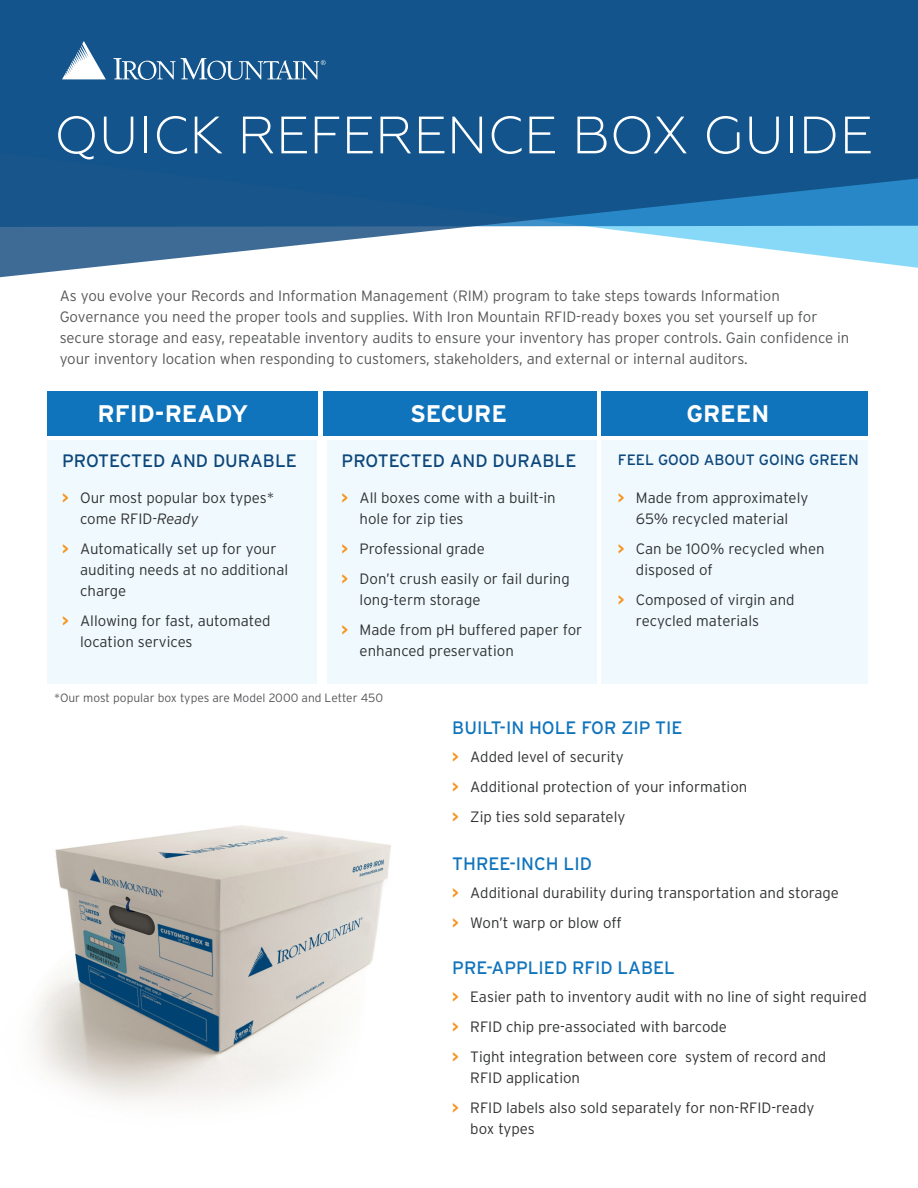
<style>
.page{position:relative;width:918px;height:1188px;background:#fff}
.page>*{position:absolute;margin:0;border:0;box-sizing:border-box;transform-origin:0 0}
.t1{font:300 52.5px "Geometria";color:#fff}
.Body_Subheader{font:700 24px "Interstate";color:#fff}
.Body_Subheader-2{font:18px "Interstate";color:#1074bc}
.Body_Subheader-3{font:18px "Interstate";color:#0d477c}
.t2{font:300 15px/21px "Interstate";color:#313233}
.Body_Copy{font:300 15px/21px "Interstate";color:#57585a}
.Body_Subheader-4{font:15px "Interstate";color:#0d477c}
.Body_Copy-2{font:300 12px "Interstate";color:#57585a}
.s1{font-weight:700;color:#f7931d}
.s2{font-style:italic}
</style>
<div class="page">
<svg style="left:0;top:0;width:918px;height:278px;background:#336e9e"></svg>
<svg style="left:114px;top:58px;width:61px;height:22px"></svg>
<svg style="left:181px;top:58px;width:145px;height:22px;background:#497ca6"></svg>
<svg style="left:62px;top:41px;width:44px;height:38px"></svg>
<div style="left:327px;top:440px;width:270px;height:244px;background:#f0fafe"></div>
<div style="left:323px;top:391px;width:274px;height:45px;background:#1074bc"></div>
<div style="left:602px;top:391px;width:266px;height:45px;background:#1074bc"></div>
<div style="left:602px;top:440px;width:266px;height:244px;background:#f0fafe"></div>
<div style="left:47px;top:391px;width:271px;height:45px;background:#1074bc"></div>
<div style="left:47px;top:440px;width:270px;height:244px;background:#f0fafe"></div>
<img style="left:33px;top:825px;width:358px;height:278px">
<p class="t1" style="left:54px;top:105px;width:820px">QUICK REFERENCE BOX GUIDE</p>
<p class="Body_Copy" style="left:60px;top:285px;width:791px">As you evolve your Records and Information Management (RIM) program to take steps towards Information Governance you need the proper tools and supplies. With Iron Mountain RFID-ready boxes you set yourself up for secure storage and easy, repeatable inventory audits to ensure your inventory has proper controls. Gain confidence in your inventory location when responding to customers, stakeholders, and external or internal auditors.</p>
<p class="Body_Subheader" style="left:98px;top:399px;width:152px">RFID-READY</p>
<p class="Body_Subheader-3" style="left:62px;top:449px;width:236px">PROTECTED AND DURABLE</p>
<p class="t2" style="left:80px;top:487px;width:196px;text-indent:-18px"><span class="s1">&gt;</span> Our most popular box types* come RFID-<span class="s2">Ready</span></p>
<p class="t2" style="left:80px;top:538px;width:210px;text-indent:-18px"><span class="s1">&gt;</span> Automatically set up for your auditing needs at no additional charge</p>
<p class="t2" style="left:80px;top:610px;width:192px;text-indent:-18px"><span class="s1">&gt;</span> Allowing for fast, automated location services</p>
<p class="Body_Subheader" style="left:410px;top:399px;width:98px">SECURE</p>
<p class="Body_Subheader-3" style="left:342px;top:449px;width:236px">PROTECTED AND DURABLE</p>
<p class="t2" style="left:360px;top:487px;width:198px;text-indent:-18px"><span class="s1">&gt;</span> All boxes come with a built-in hole for zip ties</p>
<p class="t2" style="left:342px;top:538px;width:145px"><span class="s1">&gt;</span> Professional grade</p>
<p class="t2" style="left:360px;top:568px;width:212px;text-indent:-18px"><span class="s1">&gt;</span> Don’t crush easily or fail during long-term storage</p>
<p class="t2" style="left:360px;top:619px;width:224px;text-indent:-18px"><span class="s1">&gt;</span> Made from pH buffered paper for enhanced preservation</p>
<p class="Body_Copy-2" style="left:54px;top:691px;width:331px">*Our most popular box types are Model 2000 and Letter 450</p>
<p class="Body_Subheader" style="left:686px;top:399px;width:85px">GREEN</p>
<p class="Body_Subheader-4" style="left:618px;top:451px;width:242px">FEEL GOOD ABOUT GOING GREEN</p>
<p class="t2" style="left:618px;top:487px;width:192px;text-align:center"><span class="s1">&gt;</span> Made from approximately<br>65% recycled material</p>
<p class="t2" style="left:636px;top:538px;width:190px;text-indent:-18px"><span class="s1">&gt;</span> Can be 100% recycled when disposed of</p>
<p class="t2" style="left:636px;top:589px;width:160px;text-indent:-18px"><span class="s1">&gt;</span> Composed of virgin and recycled materials</p>
<p class="Body_Subheader-2" style="left:452px;top:717px;width:232px">BUILT-IN HOLE FOR ZIP TIE</p>
<p class="t2" style="left:452px;top:746px;width:173px"><span class="s1">&gt;</span> Added level of security</p>
<p class="t2" style="left:452px;top:776px;width:297px"><span class="s1">&gt;</span> Additional protection of your information</p>
<p class="t2" style="left:452px;top:806px;width:175px"><span class="s1">&gt;</span> Zip ties sold separately</p>
<p class="Body_Subheader-2" style="left:452px;top:853px;width:141px">THREE-INCH LID</p>
<p class="t2" style="left:452px;top:882px;width:388px"><span class="s1">&gt;</span> Additional durability during transportation and storage</p>
<p class="t2" style="left:452px;top:912px;width:171px"><span class="s1">&gt;</span> Won’t warp or blow off</p>
<p class="Body_Subheader-2" style="left:452px;top:957px;width:224px">PRE-APPLIED RFID LABEL</p>
<p class="t2" style="left:452px;top:986px;width:416px"><span class="s1">&gt;</span> Easier path to inventory audit with no line of sight required</p>
<p class="t2" style="left:452px;top:1016px;width:276px"><span class="s1">&gt;</span> RFID chip pre-associated with barcode</p>
<p class="t2" style="left:470px;top:1046px;width:357px;text-indent:-18px"><span class="s1">&gt;</span> Tight integration between core system of record and<br>RFID application</p>
<p class="t2" style="left:470px;top:1097px;width:346px;text-indent:-18px"><span class="s1">&gt;</span> RFID labels also sold separately for non-RFID-ready box types</p>
</div>
